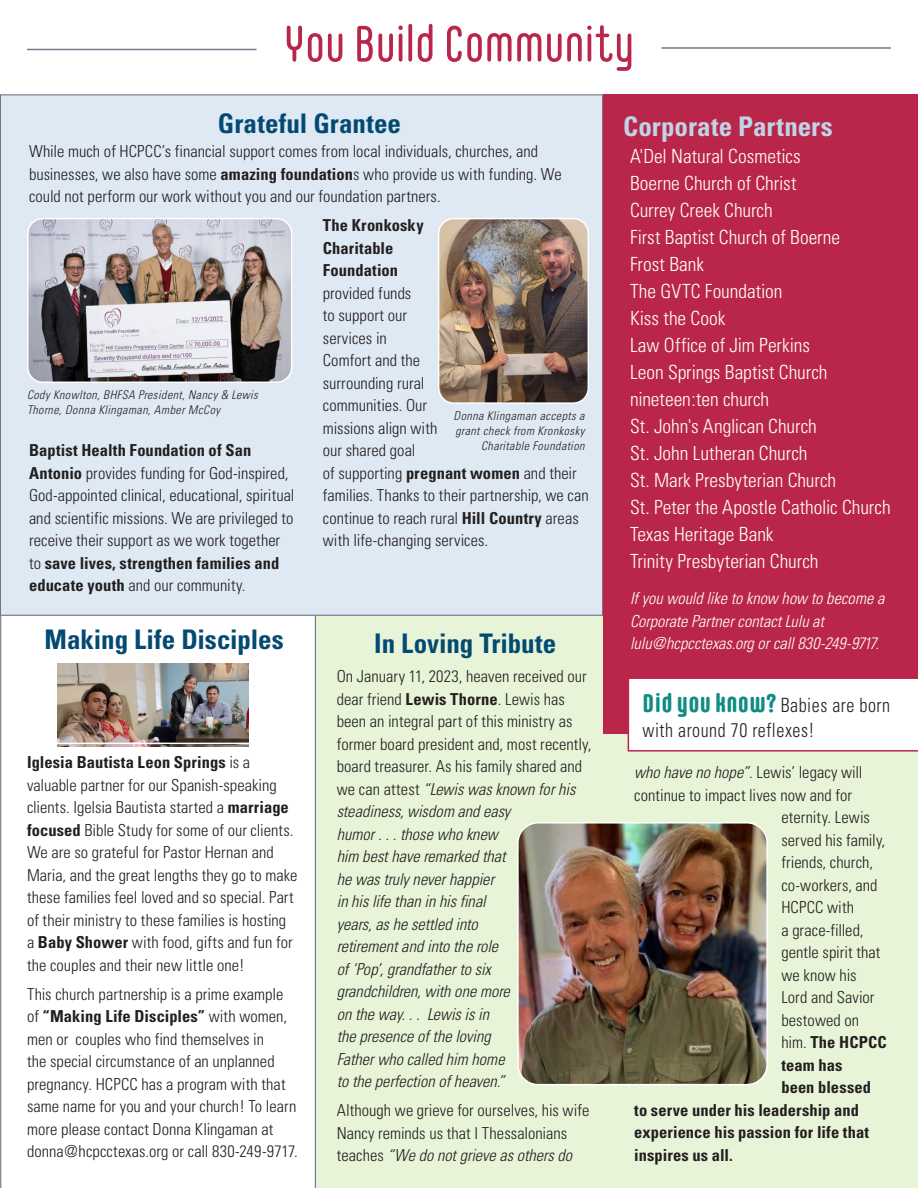
<style>
.page{position:relative;width:918px;height:1188px;background:#fff}
.page>*{position:absolute;margin:0;border:0;box-sizing:border-box;transform-origin:0 0}
.Page_Heading{font:51px "Carl Marx";color:#ba2649}
.Teal_Heading{font:700 condensed 27px "Univers";color:#034a72}
.Subhead{font:700 condensed 27px "Univers";letter-spacing:.005em;color:#bfd4e6}
.t1{font:300 condensed 19.65px/24.6px "Univers";letter-spacing:.03em;color:#231f20;scale:.91 1}
.PARTNERS{font:300 condensed 19.5px "Univers";color:#fff}
.Text{font:300 condensed 16.5px/22.5px "Univers";color:#231f20}
.Teal_Heading-2{font:300 condensed 16.5px/22.5px "Univers";color:#231f20}
.Text-2{font:italic 300 condensed 16.5px/22.5px "Univers";letter-spacing:-.005em;color:#231f20}
.Text-3{font:700 condensed 16.5px "Univers";letter-spacing:.005em;color:#231f20}
.PARTNERS-2{font:italic 300 condensed 16.5px/22.5px "Univers";letter-spacing:-.005em;color:#fff}
.t2{font:italic 300 condensed 12px/15px "Univers";letter-spacing:.04em;color:#231f20}
.s1{font-weight:700}
.s2{font-style:normal}
.s3{font-weight:700;font-style:normal}
.s4{font-style:italic}
.s5{font-family:"Carl Marx";font-weight:700;font-stretch:normal;font-size:25.5px;color:#118c83}
.s6{font-weight:300}
</style>
<div class="page">
<div style="left:315px;top:616px;width:603px;height:572px;background:#e8f4d8"></div>
<svg style="left:0;top:616px;width:59px;height:572px"></svg>
<div style="left:0;top:95px;width:603px;height:520px;background:#dfe9f3"></div>
<div style="left:603px;top:94px;width:315px;height:640px;background:#ba2649"></div>
<hr style="left:27px;top:49px;width:229px;height:1px;background:#76768c">
<hr style="left:662px;top:47px;width:229px;height:2px;background:#76768c">
<img style="left:30px;top:219px;width:262px;height:163px">
<div style="left:27px;top:218px;width:265px;height:165px;border:2px solid #fff;border-radius:15px"></div>
<img style="left:439px;top:219px;width:147px;height:182px">
<div style="left:438px;top:218px;width:151px;height:186px;border:2px solid #fff;border-radius:15px"></div>
<img style="left:58px;top:664px;width:190px;height:82px">
<div style="left:27px;top:661px;width:274px;height:83px;border:2px solid #fff;border-radius:7px"></div>
<img style="left:518px;top:823px;width:249px;height:262px">
<div style="left:517px;top:822px;width:251px;height:263px;border:2px solid #fff;border-radius:20px"></div>
<div style="left:628px;top:679px;width:290px;height:73px;background:#fff"></div>
<p class="Page_Heading" style="left:284px;top:15px;width:352px">You Build Community</p>
<p class="Teal_Heading" style="left:218px;top:107px;width:185px">Grateful Grantee</p>
<p class="Text" style="left:29px;top:140px;width:534px">While much of HCPCC’s financial support comes from local individuals, churches, and businesses, we also have some <span class="s1">amazing foundation</span>s who provide us with funding. We could not perform our work without you and our foundation partners.</p>
<p class="t2" style="left:27px;top:388px;width:232px">Cody Knowlton, BHFSA President, Nancy &amp; Lewis<br>Thorne, Donna Klingaman, Amber McCoy</p>
<p class="Text" style="left:29px;top:439px;width:267px"><span class="s1">Baptist Health Foundation of San Antonio</span> provides funding for God-inspired, God-appointed clinical, educational, spiritual and scientific missions. We are privileged to receive their support as we work together to <span class="s1">save lives, strengthen families and educate youth</span> and our community.</p>
<p class="Teal_Heading" style="left:44px;top:623px;width:241px">Making Life Disciples</p>
<p class="Teal_Heading-2" style="left:27px;top:751px;width:272px"><span class="s1">Iglesia Bautista Leon Springs</span> is a valuable partner for our Spanish-speaking clients. Igelsia Bautista started a <span class="s1">marriage focused</span> Bible Study for some of our clients.<br>We are so grateful for Pastor Hernan and Maria, and the great lengths they go to make these families feel loved and so special. Part of their ministry to these families is hosting a <span class="s1">Baby Shower</span> with food, gifts and fun for the couples and their new little one!</p>
<p class="Teal_Heading-2" style="left:27px;top:983px;width:272px">This church partnership is a prime example of <span class="s1">“Making Life Disciples”</span> with women, men or couples who find themselves in<br>the special circumstance of an unplanned pregnancy. HCPCC has a program with that same name for you and your church! To learn more please contact Donna Klingaman at donna@hcpcctexas.org or call 830-249-9717.</p>
<p class="Text" style="left:323px;top:214px;width:268px"><span class="s1">The Kronkosky<br>Charitable<br>Foundation<br></span>provided funds<br>to support our<br>services in<br>Comfort and the<br>surrounding rural<br>communities. Our<br>missions align with<br>our shared goal<br>of supporting <span class="s1">pregnant women</span> and their families. Thanks to their partnership, we can continue to reach rural <span class="s1">Hill Country</span> areas with life-changing services.</p>
<p class="t2" style="left:454px;top:408px;width:133px;text-align:right">Donna Klingaman accepts a grant check from Kronkosky<br>Charitable Foundation</p>
<p class="Teal_Heading" style="left:374px;top:627px;width:184px">In Loving Tribute</p>
<p class="Text-2" style="left:337px;top:665px;width:256px"><span class="s2">On January 11, 2023, heaven received our dear friend</span> <span class="s3">Lewis Thorne</span><span class="s2">. Lewis has been an integral part of this ministry as former board president and, most recently, board treasurer. As his family shared and we can attest</span> “Lewis was known for his steadiness, wisdom and easy<br>humor . . . those who knew<br>him best have remarked that<br>he was truly never happier<br>in his life than in his final<br>years, as he settled into<br>retirement and into the role<br>of ‘Pop’, grandfather to six<br>grandchildren, with one more<br>on the way. . . Lewis is in<br>the presence of the loving<br>Father who called him home<br>to the perfection of heaven.”</p>
<p class="Text" style="left:337px;top:1099px;width:254px">Although we grieve for ourselves, his wife<br>Nancy reminds us that I Thessalonians teaches <span class="s4">“We do not grieve as others do</span></p>
<p class="Subhead" style="left:623px;top:110px;width:211px">Corporate Partners</p>
<p class="PARTNERS" style="left:630px;top:145px;width:172px">A'Del Natural Cosmetics</p>
<p class="PARTNERS" style="left:630px;top:172px;width:168px">Boerne Church of Christ</p>
<p class="PARTNERS" style="left:630px;top:199px;width:144px">Currey Creek Church</p>
<p class="PARTNERS" style="left:630px;top:226px;width:212px">First Baptist Church of Boerne</p>
<p class="PARTNERS" style="left:630px;top:253px;width:75px">Frost Bank</p>
<p class="PARTNERS" style="left:630px;top:280px;width:154px">The GVTC Foundation</p>
<p class="PARTNERS" style="left:630px;top:307px;width:97px">Kiss the Cook</p>
<p class="PARTNERS" style="left:630px;top:334px;width:181px">Law Office of Jim Perkins</p>
<p class="PARTNERS" style="left:630px;top:361px;width:199px">Leon Springs Baptist Church</p>
<p class="PARTNERS" style="left:630px;top:388px;width:141px">nineteen:ten church</p>
<p class="PARTNERS" style="left:630px;top:415px;width:188px">St. John's Anglican Church</p>
<p class="PARTNERS" style="left:630px;top:442px;width:179px">St. John Lutheran Church</p>
<p class="PARTNERS" style="left:630px;top:469px;width:208px">St. Mark Presbyterian Church</p>
<p class="PARTNERS" style="left:630px;top:496px;width:262px">St. Peter the Apostle Catholic Church</p>
<p class="PARTNERS" style="left:630px;top:523px;width:145px">Texas Heritage Bank</p>
<p class="PARTNERS" style="left:630px;top:550px;width:190px">Trinity Presbyterian Church</p>
<p class="PARTNERS-2" style="left:630px;top:587px;width:256px">If you would like to know how to become a<br>Corporate Partner contact Lulu at lulu@hcpcctexas.org or call 830-249-9717.</p>
<p class="t1" style="left:643px;top:693px;width:273px"><span class="s5">Did you know?</span> Babies are born with around 70 reflexes!</p>
<p class="Text" style="left:634px;top:761px;width:230px"><span class="s4">who have no hope”</span>. Lewis’ legacy will</p>
<p class="Text" style="left:634px;top:784px;width:219px">continue to impact lives now and for</p>
<p class="Text" style="left:781px;top:806px;width:90px">eternity. Lewis</p>
<p class="Text" style="left:781px;top:829px;width:105px">served his family,</p>
<p class="Text" style="left:781px;top:851px;width:93px">friends, church,</p>
<p class="Text" style="left:781px;top:874px;width:98px">co-workers, and</p>
<p class="Text" style="left:781px;top:896px;width:74px">HCPCC with</p>
<p class="Text" style="left:781px;top:919px;width:84px">a grace-filled,</p>
<p class="Text" style="left:781px;top:941px;width:101px">gentle spirit that</p>
<p class="Text" style="left:781px;top:964px;width:77px">we know his</p>
<p class="Text" style="left:781px;top:986px;width:95px">Lord and Savior</p>
<p class="Text" style="left:781px;top:1009px;width:79px">bestowed on</p>
<p class="Text-3" style="left:781px;top:1032px;width:107px"><span class="s6">him.</span> The HCPCC</p>
<p class="Text-3" style="left:781px;top:1055px;width:63px">team has</p>
<p class="Text-3" style="left:781px;top:1077px;width:91px">been blessed</p>
<p class="Text-3" style="left:634px;top:1100px;width:226px">to serve under his leadership and</p>
<p class="Text-3" style="left:634px;top:1122px;width:236px">experience his passion for life that</p>
<p class="Text-3" style="left:634px;top:1145px;width:100px">inspires us all.</p>
</div>
